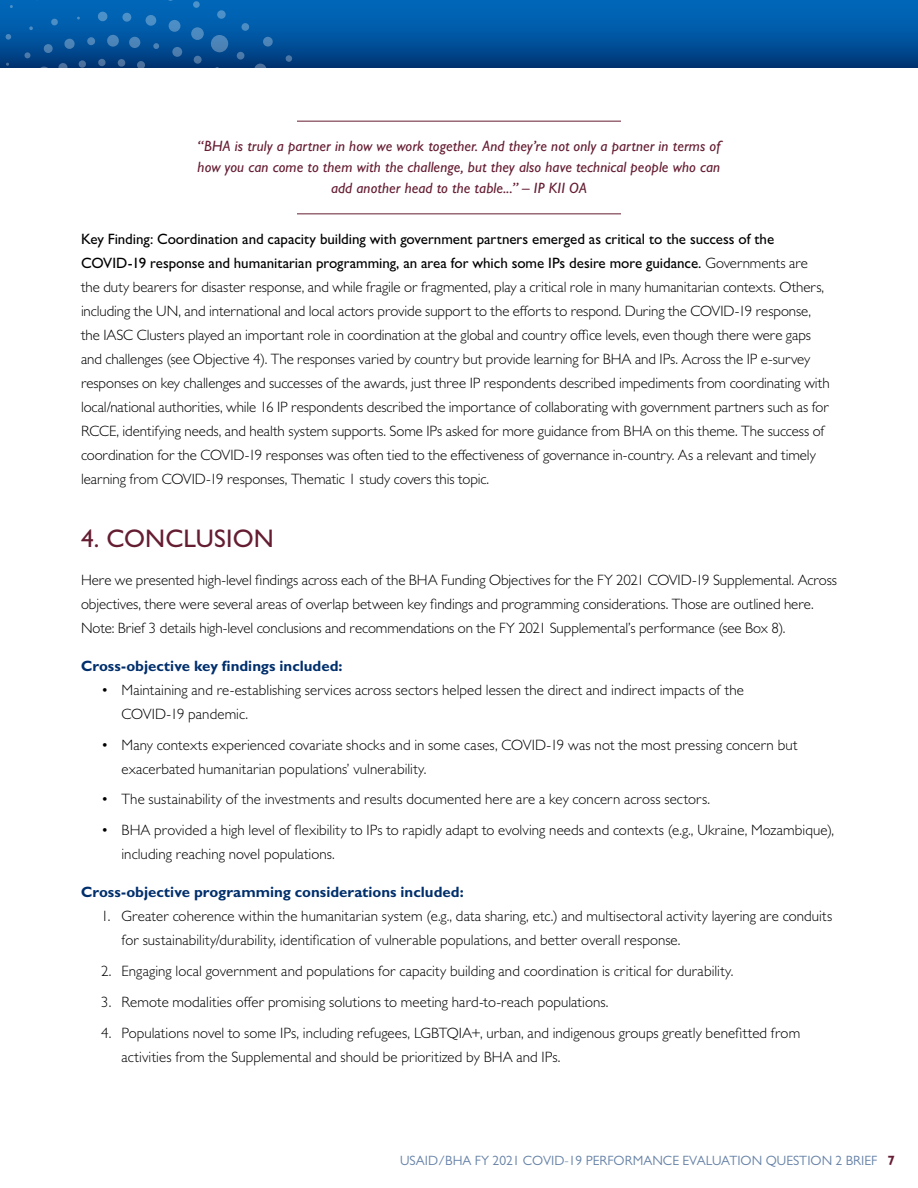
<style>
.page{position:relative;width:918px;height:1188px;background:#fff}
.page>*{position:absolute;margin:0;border:0;box-sizing:border-box;transform-origin:0 0}
.H3_Subhead{font:500 25.5px "Gill Sans MT Pro";letter-spacing:.005em;color:#651d32}
.p_text{font:300 15px/24px "Gill Sans MT Pro";color:#000}
.P_Quote{font:italic 500 15px/21px "Gill Sans MT Pro";letter-spacing:.005em;color:#651d32;text-align:center}
.H4_Subhead_3_Brief_2{font:700 15px "Gill Sans MT Pro";color:#002f6c}
.t1{font:13.5px "Gill Sans MT Pro";color:#6682a7}
.s1{font-weight:500}
.s2{font-weight:700;color:#651d32}
</style>
<div class="page">
<div style="left:0;top:0;width:918px;height:68px;background:linear-gradient(to bottom,#006ec3,#043c7d)"></div>
<img style="left:10px;top:0;width:239px;height:32px">
<hr style="left:297px;top:121px;width:324px;height:1px;background:#651d32">
<hr style="left:297px;top:213px;width:324px;height:1px;background:#651d32">
<p class="P_Quote" style="left:198px;top:135px;width:524px">“BHA is truly a partner in how we work together. And they’re not only a partner in terms of how you can come to them with the challenge, but they also have technical people who can add another head to the table...” – IP KII OA</p>
<p class="p_text" style="left:81px;top:227px;width:750px"><span class="s1">Key Finding: Coordination and capacity building with government partners emerged as critical to the success of the COVID-19 response and humanitarian programming, an area for which some IPs desire more guidance.</span> Governments are the duty bearers for disaster response, and while fragile or fragmented, play a critical role in many humanitarian contexts. Others, including the UN, and international and local actors provide support to the efforts to respond. During the COVID-19 response, the IASC Clusters played an important role in coordination at the global and country office levels, even though there were gaps and challenges (see Objective 4). The responses varied by country but provide learning for BHA and IPs. Across the IP e-survey responses on key challenges and successes of the awards, just three IP respondents described impediments from coordinating with local/national authorities, while 16 IP respondents described the importance of collaborating with government partners such as for RCCE, identifying needs, and health system supports. Some IPs asked for more guidance from BHA on this theme. The success of coordination for the COVID-19 responses was often tied to the effectiveness of governance in-country. As a relevant and timely learning from COVID-19 responses, Thematic 1 study covers this topic.</p>
<h3 class="H3_Subhead" style="left:81px;top:523px;width:194px">4. CONCLUSION</h3>
<p class="p_text" style="left:81px;top:567px;width:758px">Here we presented high-level findings across each of the BHA Funding Objectives for the FY 2021 COVID-19 Supplemental. Across objectives, there were several areas of overlap between key findings and programming considerations. Those are outlined here.<br>Note: Brief 3 details high-level conclusions and recommendations on the FY 2021 Supplemental’s performance (see Box 8).</p>
<h4 class="H4_Subhead_3_Brief_2" style="left:81px;top:657px;width:263px">Cross-objective key findings included:</h4>
<p class="p_text" style="left:122px;top:678px;width:624px;text-indent:-20px">• Maintaining and re-establishing services across sectors helped lessen the direct and indirect impacts of the<br>COVID-19 pandemic.</p>
<p class="p_text" style="left:122px;top:732px;width:678px;text-indent:-20px">• Many contexts experienced covariate shocks and in some cases, COVID-19 was not the most pressing concern but exacerbated humanitarian populations’ vulnerability.</p>
<p class="p_text" style="left:101px;top:787px;width:610px">• The sustainability of the investments and results documented here are a key concern across sectors.</p>
<p class="p_text" style="left:122px;top:818px;width:714px;text-indent:-20px">• BHA provided a high level of flexibility to IPs to rapidly adapt to evolving needs and contexts (e.g., Ukraine, Mozambique), including reaching novel populations.</p>
<h4 class="H4_Subhead_3_Brief_2" style="left:81px;top:883px;width:384px">Cross-objective programming considerations included:</h4>
<p class="p_text" style="left:122px;top:904px;width:712px;text-indent:-20px">1. Greater coherence within the humanitarian system (e.g., data sharing, etc.) and multisectoral activity layering are conduits for sustainability/durability, identification of vulnerable populations, and better overall response.</p>
<p class="p_text" style="left:101px;top:959px;width:634px">2. Engaging local government and populations for capacity building and coordination is critical for durability.</p>
<p class="p_text" style="left:101px;top:990px;width:509px">3. Remote modalities offer promising solutions to meeting hard-to-reach populations.</p>
<p class="p_text" style="left:122px;top:1020px;width:680px;text-indent:-20px">4. Populations novel to some IPs, including refugees, LGBTQIA+, urban, and indigenous groups greatly benefitted from activities from the Supplemental and should be prioritized by BHA and IPs.</p>
<p class="t1" style="left:400px;top:1152px;width:496px">USAID/BHA FY 2021 COVID-19 PERFORMANCE EVALUATION QUESTION 2 BRIEF <span class="s2">7</span></p>
</div>
